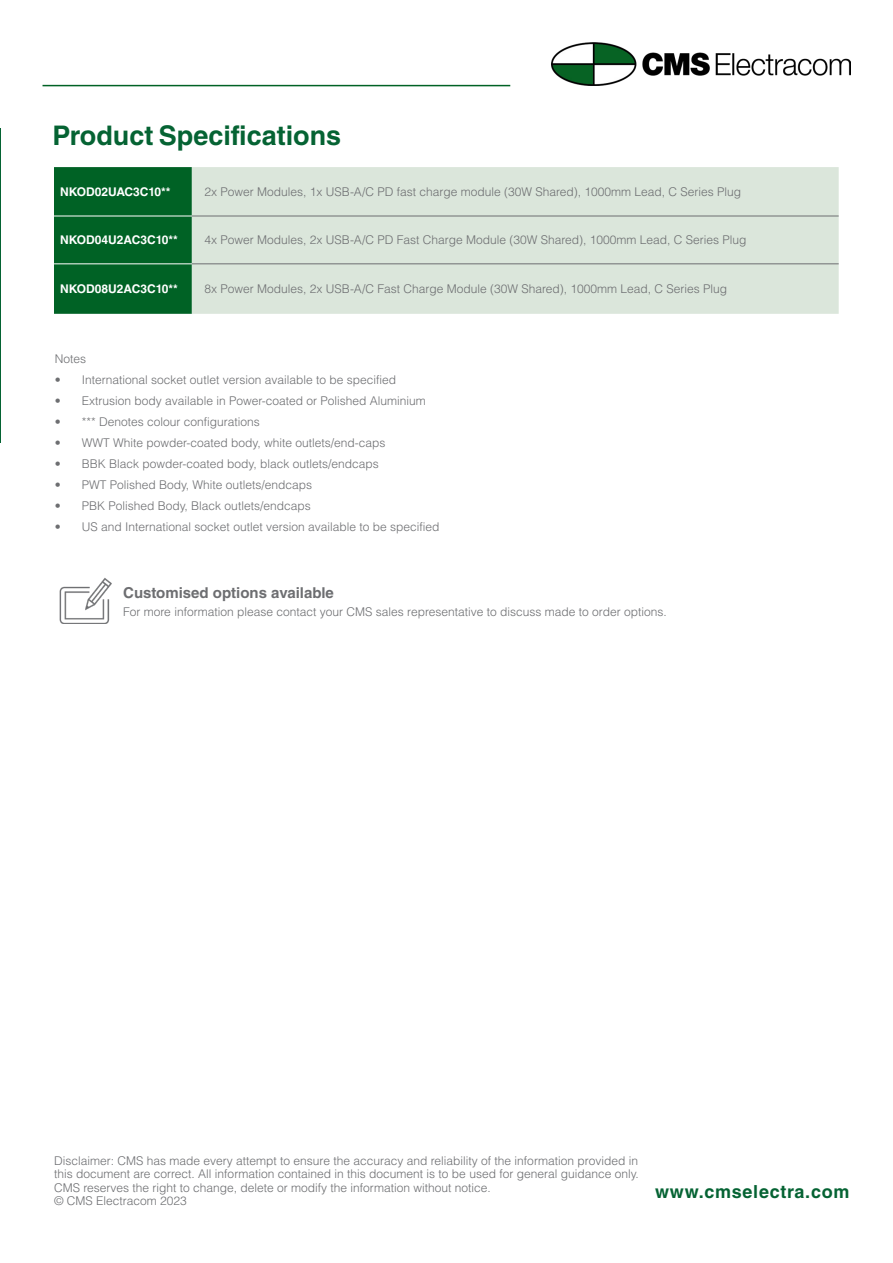
<style>
.page{position:relative;width:893px;height:1263px;background:#fff}
.page>*{position:absolute;margin:0;border:0;box-sizing:border-box;transform-origin:0 0}
.t1{font:700 27px "Helvetica LT Std";color:#056333}
.t2{font:700 18px "Helvetica LT Std";letter-spacing:.04em;color:#056333}
.t3{font:700 15px "Helvetica LT Std";color:#6d6e71}
.t4{font:300 12px/13.5px "Helvetica LT Std";color:#6d6e71}
.t5{font:700 12px "Helvetica LT Std";color:#fff}
</style>
<div class="page">
<img style="left:552px;top:42px;width:298px;height:43px">
<hr style="left:43px;top:85px;width:467px;height:1px;background:#006225">
<hr style="left:0;top:128px;width:1px;height:315px;background:#056333">
<img style="left:59px;top:577px;width:53px;height:47px">
<div style="left:54px;top:167px;width:138px;height:147px;background:#006225"></div>
<div style="left:192px;top:167px;width:647px;height:147px;background:#dbe6db"></div>
<hr style="left:192px;top:216px;width:647px;height:1px;background:#6d6e71">
<hr style="left:192px;top:264px;width:647px;height:1px;background:#6d6e71">
<hr style="left:54px;top:216px;width:138px;height:1px;background:#fff">
<hr style="left:54px;top:264px;width:138px;height:1px;background:#fff">
<h1 class="t1" style="left:52px;top:119px;width:290px">Product Specifications</h1>
<p class="t5" style="left:60px;top:184px;width:112px">NKOD02UAC3C10**</p>
<p class="t4" style="left:205px;top:185px;width:538px">2x Power Modules, 1x USB-A/C PD fast charge module (30W Shared), 1000mm Lead, C Series Plug</p>
<p class="t5" style="left:60px;top:233px;width:119px">NKOD04U2AC3C10**</p>
<p class="t4" style="left:205px;top:233px;width:543px">4x Power Modules, 2x USB-A/C PD Fast Charge Module (30W Shared), 1000mm Lead, C Series Plug</p>
<p class="t5" style="left:60px;top:282px;width:119px">NKOD08U2AC3C10**</p>
<p class="t4" style="left:205px;top:282px;width:524px">8x Power Modules, 2x USB-A/C Fast Charge Module (30W Shared), 1000mm Lead, C Series Plug</p>
<p class="t4" style="left:55px;top:352px;width:33px">Notes</p>
<p class="t4" style="left:55px;top:373px;width:343px">• International socket outlet version available to be specified</p>
<p class="t4" style="left:55px;top:394px;width:373px">• Extrusion body available in Power-coated or Polished Aluminium</p>
<p class="t4" style="left:55px;top:415px;width:207px">• *** Denotes colour configurations</p>
<p class="t4" style="left:55px;top:436px;width:332px">• WWT White powder-coated body, white outlets/end-caps</p>
<p class="t4" style="left:55px;top:457px;width:326px">• BBK Black powder-coated body, black outlets/endcaps</p>
<p class="t4" style="left:55px;top:478px;width:259px">• PWT Polished Body, White outlets/endcaps</p>
<p class="t4" style="left:55px;top:499px;width:257px">• PBK Polished Body, Black outlets/endcaps</p>
<p class="t4" style="left:55px;top:520px;width:386px">• US and International socket outlet version available to be specified</p>
<p class="t3" style="left:123px;top:583px;width:212px">Customised options available</p>
<p class="t4" style="left:123px;top:605px;width:545px">For more information please contact your CMS sales representative to discuss made to order options.</p>
<p class="t4" style="left:54px;top:1153px;width:586px">Disclaimer: CMS has made every attempt to ensure the accuracy and reliability of the information provided in this document are correct. All information contained in this document is to be used for general guidance only.<br>CMS reserves the right to change, delete or modify the information without notice.<br>© CMS Electracom 2023</p>
<h2 class="t2" style="left:655px;top:1181px;width:196px">www.cmselectra.com</h2>
</div>
